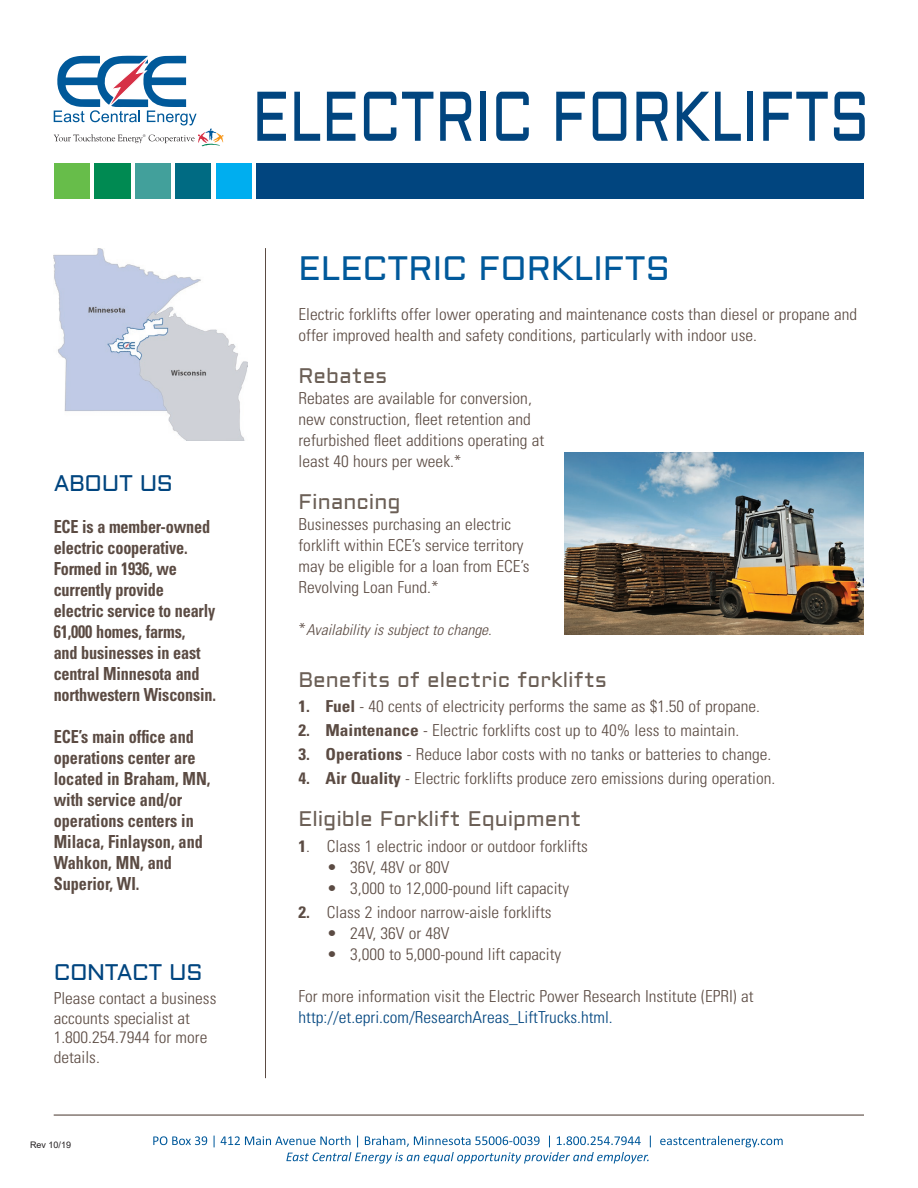
<style>
.page{position:relative;width:918px;height:1188px;background:#fff}
.page>*{position:absolute;margin:0;border:0;box-sizing:border-box;transform-origin:0 0}
.t1{font:70.05px "Aldrich";color:#01457f;scale:.8 1}
.t2{font:33.75px "Aldrich";color:#00599b}
.t3{font:22.5px "Aldrich";letter-spacing:-.015em;color:#01457f}
.t4{font:21px "Aldrich";color:#6b5f56}
.t5{font:700 condensed 18px/21px "Univers LT Std";letter-spacing:-.01em;color:#5b4b43;scale:.9 1}
.t6{font:300 condensed 16.5px/21px "Univers LT Std";color:#5b4b43;scale:1.05 1}
.t7{font:300 condensed 16.5px "Univers LT Std";color:#01457f;scale:1.05 1}
.t8{font:italic 300 condensed 15px "Univers LT Std";color:#5b4b43;scale:1.05 1}
.t9{font:9px "Arial";color:#231f20}
.s1{font-style:normal;font-size:16.5px}
.s2{font-weight:700}
</style>
<div class="page">
<hr style="left:265px;top:248px;width:1px;height:830px;background:#5b4b43">
<div style="left:54px;top:163px;width:36px;height:36px;background:#67bd4a"></div>
<div style="left:94px;top:163px;width:36px;height:36px;background:#008a52"></div>
<div style="left:135px;top:163px;width:36px;height:36px;background:#42a09b"></div>
<div style="left:175px;top:163px;width:36px;height:36px;background:#006b83"></div>
<div style="left:216px;top:163px;width:36px;height:36px;background:#00aeef"></div>
<div style="left:256px;top:163px;width:608px;height:36px;background:#01457f"></div>
<svg style="left:54px;top:56px;width:170px;height:90px"></svg>
<hr style="left:54px;top:1114px;width:810px;height:2px;background:#5b4b43">
<svg style="left:153px;top:1136px;width:630px;height:28px"></svg>
<img style="left:54px;top:248px;width:194px;height:192px">
<img style="left:564px;top:453px;width:300px;height:182px">
<h1 class="t1" style="left:252px;top:68px;width:773px">ELECTRIC FORKLIFTS</h1>
<h3 class="t3" style="left:54px;top:468px;width:121px">ABOUT US</h3>
<p class="t5" style="left:54px;top:516px;width:182px">ECE is a member-owned electric cooperative.<br>Formed in 1936, we currently provide electric service to nearly<br>61,000 homes, farms,<br>and businesses in east central Minnesota and northwestern Wisconsin.</p>
<p class="t5" style="left:54px;top:726px;width:176px">ECE’s main office and operations center are located in Braham, MN, with service and/or operations centers in<br>Milaca, Finlayson, and<br>Wahkon, MN, and<br>Superior, WI.</p>
<h3 class="t3" style="left:54px;top:957px;width:150px">CONTACT US</h3>
<p class="t6" style="left:54px;top:989px;width:157px;line-height:19.5px">Please contact a business accounts specialist at<br>1.800.254.7944 for more details.</p>
<p class="t9" style="left:30px;top:1138px;width:43px">Rev 10/19</p>
<h2 class="t2" style="left:298px;top:245px;width:373px">ELECTRIC FORKLIFTS</h2>
<p class="t6" style="left:298px;top:304px;width:534px">Electric forklifts offer lower operating and maintenance costs than diesel or propane and offer improved health and safety conditions, particularly with indoor use.</p>
<p class="t4" style="left:298px;top:362px;width:90px">Rebates</p>
<p class="t6" style="left:298px;top:388px;width:236px">Rebates are available for conversion, new construction, fleet retention and refurbished fleet additions operating at least 40 hours per week.*</p>
<p class="t4" style="left:298px;top:488px;width:104px">Financing</p>
<p class="t6" style="left:298px;top:514px;width:222px">Businesses purchasing an electric forklift within ECE’s service territory may be eligible for a loan from ECE’s Revolving Loan Fund.*</p>
<p class="t8" style="left:298px;top:621px;width:186px"><span class="s1">*</span>Availability is subject to change.</p>
<p class="t4" style="left:298px;top:665px;width:310px">Benefits of electric forklifts</p>
<p class="t6" style="left:298px;top:696px;width:441px"><span class="s2">1. Fuel</span> - 40 cents of electricity performs the same as $1.50 of propane.</p>
<p class="t6" style="left:298px;top:720px;width:421px"><span class="s2">2. Maintenance</span> - Electric forklifts cost up to 40% less to maintain.</p>
<p class="t6" style="left:298px;top:744px;width:452px"><span class="s2">3. Operations</span> - Reduce labor costs with no tanks or batteries to change.</p>
<p class="t6" style="left:298px;top:768px;width:456px"><span class="s2">4. Air Quality</span> - Electric forklifts produce zero emissions during operation.</p>
<p class="t4" style="left:298px;top:804px;width:285px">Eligible Forklift Equipment</p>
<p class="t6" style="left:298px;top:835px;width:277px"><span class="s2">1</span>. Class 1 electric indoor or outdoor forklifts</p>
<p class="t6" style="left:327px;top:856px;width:118px">• 36V, 48V or 80V</p>
<p class="t6" style="left:327px;top:877px;width:232px">• 3,000 to 12,000-pound lift capacity</p>
<p class="t6" style="left:298px;top:901px;width:243px"><span class="s2">2.</span> Class 2 indoor narrow-aisle forklifts</p>
<p class="t6" style="left:327px;top:922px;width:118px">• 24V, 36V or 48V</p>
<p class="t6" style="left:327px;top:943px;width:225px">• 3,000 to 5,000-pound lift capacity</p>
<p class="t6" style="left:298px;top:985px;width:435px">For more information visit the Electric Power Research Institute (EPRI) at</p>
<p class="t7" style="left:298px;top:1007px;width:301px">http://et.epri.com/ResearchAreas_LiftTrucks.html.</p>
</div>
